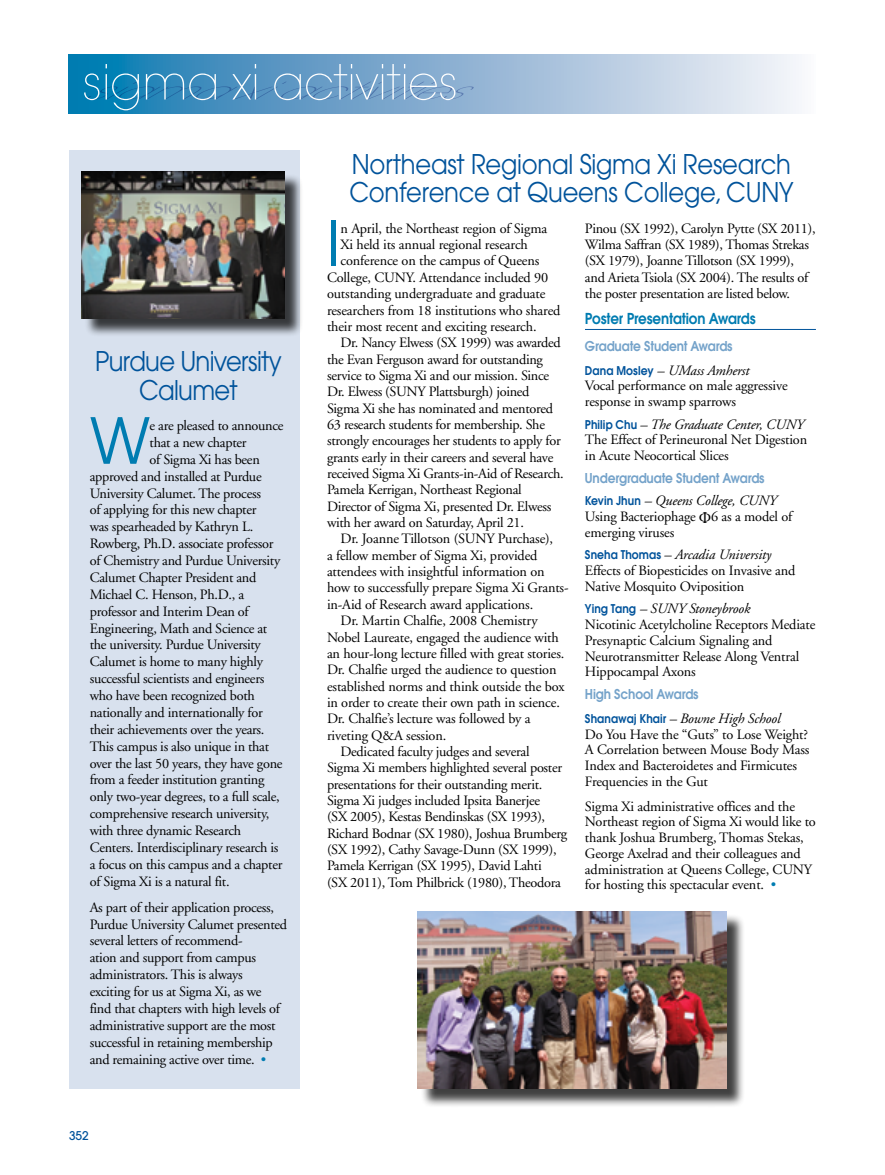
<style>
.page{position:relative;width:885px;height:1175px;background:#fff}
.page>*{position:absolute;margin:0;border:0;box-sizing:border-box;transform-origin:0 0}
.t1{font:63px "Avant Garde";color:#007cb1}
.t2{font:61.5px "Avant Garde";color:#007cb1}
.t3{font:27px/28.5px "Avant Garde";letter-spacing:-.01em;color:#00539b;scale:.9 1}
.t4{font:27px/28.5px "Avant Garde";letter-spacing:-.03em;color:#00539b;text-align:center;scale:.9 1}
.t5{font:600 15px "Avant Garde";letter-spacing:-.01em;color:#007cb1;scale:.9 1}
.t6{font:14.25px/15.8px "Adobe Garamond";letter-spacing:-.02em;color:#000}
.t7{font:600 13.5px "Avant Garde";letter-spacing:-.01em;color:#75a3ca;scale:.9 1}
.t8{font:500 12px "Avant Garde";color:#00539b}
.s1{color:#007cb1}
.s2{font-family:"Avant Garde";font-weight:600;font-size:12px;color:#00539b}
.s3{font-style:italic}
.s4{font-family:"Minion Pro";font-size:16.5px}
</style>
<div class="page">
<svg style="left:68px;top:54px;width:731px;height:60px;background:#a4c3dc"></svg>
<svg style="left:83px;top:64px;width:403px;height:46px;background:#619ec6"></svg>
<hr style="left:584px;top:329px;width:231px;height:1px;background:#00539b">
<div style="left:69px;top:151px;width:231px;height:937px;background:#d8e1ee"></div>
<div style="left:84px;top:174px;width:219px;height:163px;background:#000;opacity:.75"></div>
<img style="left:82px;top:171px;width:202px;height:147px">
<div style="left:420px;top:913px;width:324px;height:194px;background:#000;opacity:.75"></div>
<img style="left:418px;top:911px;width:307px;height:177px">
<h3 class="t4" style="left:95px;top:347px;width:209px">Purdue University<br>Calumet</h3>
<h1 class="t1" style="left:90px;top:403px;width:62px">W</h1>
<p class="t6" style="left:150px;top:418px;width:135px">e are pleased to announce</p>
<p class="t6" style="left:150px;top:435px;width:98px">that a new chapter</p>
<p class="t6" style="left:150px;top:452px;width:112px">of Sigma Xi has been</p>
<p class="t6" style="left:90px;top:468px;width:173px">approved and installed at Purdue</p>
<p class="t6" style="left:90px;top:485px;width:173px">University Calumet. The process</p>
<p class="t6" style="left:90px;top:502px;width:168px">of applying for this new chapter</p>
<p class="t6" style="left:90px;top:519px;width:165px">was spearheaded by Kathryn L.</p>
<p class="t6" style="left:90px;top:536px;width:185px">Rowberg, Ph.D. associate professor</p>
<p class="t6" style="left:90px;top:553px;width:192px">of Chemistry and Purdue University</p>
<p class="t6" style="left:90px;top:570px;width:168px">Calumet Chapter President and</p>
<p class="t6" style="left:90px;top:587px;width:156px">Michael C. Henson, Ph.D., a</p>
<p class="t6" style="left:90px;top:603px;width:160px">professor and Interim Dean of</p>
<p class="t6" style="left:90px;top:620px;width:179px">Engineering, Math and Science at</p>
<p class="t6" style="left:90px;top:637px;width:173px">the university. Purdue University</p>
<p class="t6" style="left:90px;top:654px;width:175px">Calumet is home to many highly</p>
<p class="t6" style="left:90px;top:671px;width:176px">successful scientists and engineers</p>
<p class="t6" style="left:90px;top:688px;width:166px">who have been recognized both</p>
<p class="t6" style="left:90px;top:705px;width:174px">nationally and internationally for</p>
<p class="t6" style="left:90px;top:722px;width:176px">their achievements over the years.</p>
<p class="t6" style="left:90px;top:738px;width:181px">This campus is also unique in that</p>
<p class="t6" style="left:90px;top:755px;width:194px">over the last 50 years, they have gone</p>
<p class="t6" style="left:90px;top:772px;width:176px">from a feeder institution granting</p>
<p class="t6" style="left:90px;top:789px;width:191px">only two-year degrees, to a full scale,</p>
<p class="t6" style="left:90px;top:806px;width:181px">comprehensive research university,</p>
<p class="t6" style="left:90px;top:823px;width:153px">with three dynamic Research</p>
<p class="t6" style="left:90px;top:840px;width:190px">Centers. Interdisciplinary research is</p>
<p class="t6" style="left:90px;top:856px;width:194px">a focus on this campus and a chapter</p>
<p class="t6" style="left:90px;top:873px;width:141px">of Sigma Xi is a natural fit.</p>
<p class="t6" style="left:90px;top:899px;width:199px;line-height:16.8px">As part of their application process, Purdue University Calumet presented several letters of recommend-<br>ation and support from campus administrators. This is always exciting for us at Sigma Xi, as we<br>find that chapters with high levels of administrative support are the most successful in retaining membership and remaining active over time. <span class="s1">•</span></p>
<p class="t8" style="left:69px;top:1127px;width:21px">352</p>
<h3 class="t3" style="left:349px;top:150px;width:495px">Northeast Regional Sigma Xi Research<br>Conference at Queens College, CUNY</h3>
<h2 class="t2" style="left:327px;top:207px;width:15px">I</h2>
<p class="t6" style="left:340px;top:221px;width:208px">n April, the Northeast region of Sigma</p>
<p class="t6" style="left:340px;top:237px;width:189px">Xi held its annual regional research</p>
<p class="t6" style="left:340px;top:253px;width:200px">conference on the campus of Queens</p>
<p class="t6" style="left:327px;top:270px;width:223px">College, CUNY. Attendance included 90</p>
<p class="t6" style="left:327px;top:286px;width:220px">outstanding undergraduate and graduate</p>
<p class="t6" style="left:327px;top:302px;width:235px">researchers from 18 institutions who shared</p>
<p class="t6" style="left:327px;top:319px;width:211px">their most recent and exciting research.</p>
<p class="t6" style="left:340px;top:335px;width:222px">Dr. Nancy Elwess (SX 1999) was awarded</p>
<p class="t6" style="left:327px;top:351px;width:217px">the Evan Ferguson award for outstanding</p>
<p class="t6" style="left:327px;top:368px;width:224px">service to Sigma Xi and our mission. Since</p>
<p class="t6" style="left:327px;top:384px;width:204px">Dr. Elwess (SUNY Plattsburgh) joined</p>
<p class="t6" style="left:327px;top:400px;width:227px">Sigma Xi she has nominated and mentored</p>
<p class="t6" style="left:327px;top:417px;width:219px">63 research students for membership. She</p>
<p class="t6" style="left:327px;top:433px;width:235px">strongly encourages her students to apply for</p>
<p class="t6" style="left:327px;top:449px;width:228px">grants early in their careers and several have</p>
<p class="t6" style="left:327px;top:466px;width:238px">received Sigma Xi Grants-in-Aid of Research.</p>
<p class="t6" style="left:327px;top:482px;width:196px">Pamela Kerrigan, Northeast Regional</p>
<p class="t6" style="left:327px;top:498px;width:226px">Director of Sigma Xi, presented Dr. Elwess</p>
<p class="t6" style="left:327px;top:515px;width:198px">with her award on Saturday, April 21.</p>
<p class="t6" style="left:340px;top:531px;width:214px">Dr. Joanne Tillotson (SUNY Purchase),</p>
<p class="t6" style="left:327px;top:548px;width:212px">a fellow member of Sigma Xi, provided</p>
<p class="t6" style="left:327px;top:564px;width:219px">attendees with insightful information on</p>
<p class="t6" style="left:327px;top:580px;width:243px">how to successfully prepare Sigma Xi Grants-</p>
<p class="t6" style="left:327px;top:597px;width:208px">in-Aid of Research award applications.</p>
<p class="t6" style="left:340px;top:613px;width:198px">Dr. Martin Chalfie, 2008 Chemistry</p>
<p class="t6" style="left:327px;top:629px;width:233px">Nobel Laureate, engaged the audience with</p>
<p class="t6" style="left:327px;top:646px;width:239px">an hour-long lecture filled with great stories.</p>
<p class="t6" style="left:327px;top:662px;width:231px">Dr. Chalfie urged the audience to question</p>
<p class="t6" style="left:327px;top:678px;width:239px">established norms and think outside the box</p>
<p class="t6" style="left:327px;top:695px;width:234px">in order to create their own path in science.</p>
<p class="t6" style="left:327px;top:711px;width:205px">Dr. Chalfie’s lecture was followed by a</p>
<p class="t6" style="left:327px;top:727px;width:121px">riveting Q&amp;A session.</p>
<p class="t6" style="left:340px;top:744px;width:190px">Dedicated faculty judges and several</p>
<p class="t6" style="left:327px;top:760px;width:236px">Sigma Xi members highlighted several poster</p>
<p class="t6" style="left:327px;top:776px;width:217px">presentations for their outstanding merit.</p>
<p class="t6" style="left:327px;top:793px;width:214px">Sigma Xi judges included Ipsita Banerjee</p>
<p class="t6" style="left:327px;top:809px;width:220px">(SX 2005), Kestas Bendinskas (SX 1993),</p>
<p class="t6" style="left:327px;top:825px;width:241px">Richard Bodnar (SX 1980), Joshua Brumberg</p>
<p class="t6" style="left:327px;top:842px;width:231px">(SX 1992), Cathy Savage-Dunn (SX 1999),</p>
<p class="t6" style="left:327px;top:858px;width:216px">Pamela Kerrigan (SX 1995), David Lahti</p>
<p class="t6" style="left:327px;top:874px;width:235px">(SX 2011), Tom Philbrick (1980), Theodora</p>
<p class="t6" style="left:584px;top:220px;width:232px;line-height:16.4px">Pinou (SX 1992), Carolyn Pytte (SX 2011), Wilma Saffran (SX 1989), Thomas Strekas (SX 1979), Joanne Tillotson (SX 1999), and Arieta Tsiola (SX 2004). The results of the poster presentation are listed below.</p>
<p class="t5" style="left:584px;top:308px;width:191px">Poster Presentation Awards</p>
<p class="t7" style="left:584px;top:337px;width:165px">Graduate Student Awards</p>
<p class="t6" style="left:584px;top:363px;width:204px"><span class="s2">Dana Mosley</span> <span class="s3">– UMass Amherst<br></span>Vocal performance on male aggressive response in swamp sparrows</p>
<p class="t6" style="left:584px;top:417px;width:224px"><span class="s2">Philip Chu</span> <span class="s3">– The Graduate Center, CUNY<br></span>The Effect of Perineuronal Net Digestion in Acute Neocortical Slices</p>
<p class="t7" style="left:584px;top:469px;width:201px">Undergraduate Student Awards</p>
<p class="t6" style="left:584px;top:493px;width:209px"><span class="s2">Kevin Jhun</span> <span class="s3">– Queens College, CUNY<br></span>Using Bacteriophage <span class="s4">Φ</span>6 as a model of emerging viruses</p>
<p class="t6" style="left:584px;top:547px;width:212px"><span class="s2">Sneha Thomas</span> <span class="s3">– Arcadia University<br></span>Effects of Biopesticides on Invasive and<br>Native Mosquito Oviposition</p>
<p class="t6" style="left:584px;top:601px;width:232px"><span class="s2">Ying Tang</span> <span class="s3">– SUNY Stoneybrook<br></span>Nicotinic Acetylcholine Receptors Mediate Presynaptic Calcium Signaling and Neurotransmitter Release Along Ventral Hippocampal Axons</p>
<p class="t7" style="left:584px;top:685px;width:128px">High School Awards</p>
<p class="t6" style="left:584px;top:711px;width:226px"><span class="s2">Shanawaj Khair</span> <span class="s3">– Bowne High School<br></span>Do You Have the “Guts” to Lose Weight?<br>A Correlation between Mouse Body Mass Index and Bacteroidetes and Firmicutes Frequencies in the Gut</p>
<p class="t6" style="left:585px;top:798px;width:232px">Sigma Xi administrative offices and the Northeast region of Sigma Xi would like to thank Joshua Brumberg, Thomas Stekas, George Axelrad and their colleagues and administration at Queens College, CUNY for hosting this spectacular event. <span class="s1">•</span></p>
</div>
